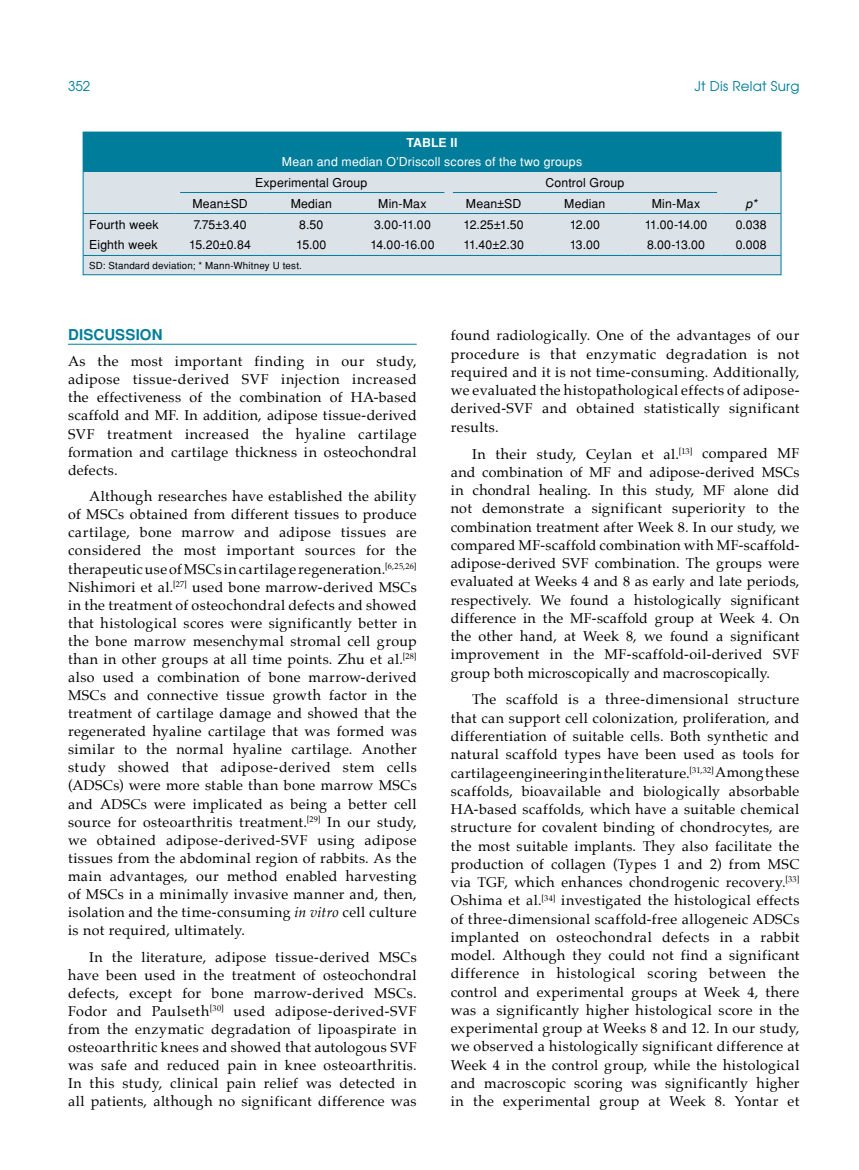
<style>
.page{position:relative;width:859px;height:1170px;background:#fff}
.page>*{position:absolute;margin:0;border:0;box-sizing:border-box;transform-origin:0 0}
.t1{font:700 15px "Helvetica Tr";letter-spacing:.01em;color:#007d9a}
.t2{font:14.25px/18.3px "Palatino";letter-spacing:.025em;color:#000;text-align:justify}
.t3{font:13.5px "Avant Garde Tr";letter-spacing:.015em;color:#007d9a}
.t4{font:12.3px "Helvetica Normal Tr";letter-spacing:.01em;color:#000}
.t5{font:12.3px "Helvetica Normal Tr";letter-spacing:.01em;color:#fff}
.t6{font:700 12.3px "Helvetica Tr";letter-spacing:.015em;color:#fff}
.t7{font:italic 12.3px "Helvetica Tr";color:#000}
.t8{font:9.75px "Helvetica Normal Tr";letter-spacing:.02em;color:#000}
.s1{font-style:italic}
</style>
<div class="page">
<hr style="left:68px;top:344px;width:349px;height:1px;background:#007d9a">
<div style="left:83px;top:132px;width:698px;height:143px;background:#dbe2e8"></div>
<div style="left:83px;top:132px;width:698px;height:39px;background:#007d9a"></div>
<hr style="left:83px;top:255px;width:91px;height:1px;background:#007d9a">
<hr style="left:174px;top:255px;width:92px;height:1px;background:#007d9a">
<hr style="left:266px;top:255px;width:91px;height:1px;background:#007d9a">
<hr style="left:357px;top:255px;width:91px;height:1px;background:#007d9a">
<hr style="left:448px;top:255px;width:91px;height:1px;background:#007d9a">
<hr style="left:539px;top:255px;width:91px;height:1px;background:#007d9a">
<hr style="left:630px;top:255px;width:92px;height:1px;background:#007d9a">
<hr style="left:722px;top:255px;width:59px;height:1px;background:#007d9a">
<hr style="left:83px;top:213px;width:91px;height:1px;background:#007d9a">
<hr style="left:174px;top:213px;width:92px;height:1px;background:#007d9a">
<hr style="left:266px;top:213px;width:91px;height:1px;background:#007d9a">
<hr style="left:357px;top:213px;width:91px;height:1px;background:#007d9a">
<hr style="left:448px;top:213px;width:91px;height:1px;background:#007d9a">
<hr style="left:539px;top:213px;width:91px;height:1px;background:#007d9a">
<hr style="left:630px;top:213px;width:92px;height:1px;background:#007d9a">
<hr style="left:722px;top:213px;width:59px;height:1px;background:#007d9a">
<div style="left:83px;top:132px;width:698px;height:143px;border:1px solid #007d9a"></div>
<hr style="left:180px;top:192px;width:264px;height:1px;background:#007d9a">
<hr style="left:453px;top:192px;width:264px;height:1px;background:#007d9a">
<p class="t3" style="left:68px;top:77px;width:24px">352</p>
<p class="t3" style="left:694px;top:77px;width:106px">Jt Dis Relat Surg</p>
<p class="t6" style="left:406px;top:135px;width:53px">Table II</p>
<p class="t5" style="left:282px;top:154px;width:302px">Mean and median O’Driscoll scores of the two groups</p>
<p class="t4" style="left:255px;top:175px;width:114px">Experimental Group</p>
<p class="t4" style="left:545px;top:175px;width:81px">Control Group</p>
<p class="t4" style="left:192px;top:196px;width:57px">Mean±SD</p>
<p class="t4" style="left:291px;top:196px;width:43px">Median</p>
<p class="t4" style="left:378px;top:196px;width:50px">Min-Max</p>
<p class="t4" style="left:466px;top:196px;width:57px">Mean±SD</p>
<p class="t4" style="left:564px;top:196px;width:43px">Median</p>
<p class="t4" style="left:652px;top:196px;width:50px">Min-Max</p>
<p class="t7" style="left:746px;top:196px;width:13px">p*</p>
<p class="t4" style="left:89px;top:217px;width:71px">Fourth week</p>
<p class="t4" style="left:193px;top:217px;width:55px">7.75±3.40</p>
<p class="t4" style="left:299px;top:217px;width:26px">8.50</p>
<p class="t4" style="left:374px;top:217px;width:58px">3.00-11.00</p>
<p class="t4" style="left:464px;top:217px;width:62px">12.25±1.50</p>
<p class="t4" style="left:570px;top:217px;width:32px">12.00</p>
<p class="t4" style="left:645px;top:217px;width:64px">11.00-14.00</p>
<p class="t4" style="left:736px;top:217px;width:32px">0.038</p>
<p class="t4" style="left:89px;top:238px;width:70px">Eighth week</p>
<p class="t4" style="left:189px;top:238px;width:63px">15.20±0.84</p>
<p class="t4" style="left:296px;top:238px;width:32px">15.00</p>
<p class="t4" style="left:370px;top:238px;width:66px">14.00-16.00</p>
<p class="t4" style="left:463px;top:238px;width:62px">11.40±2.30</p>
<p class="t4" style="left:570px;top:238px;width:32px">13.00</p>
<p class="t4" style="left:647px;top:238px;width:60px">8.00-13.00</p>
<p class="t4" style="left:736px;top:238px;width:32px">0.008</p>
<p class="t8" style="left:89px;top:259px;width:214px">SD: Standard deviation; * Mann-Whitney U test.</p>
<p class="t1" style="left:68px;top:325px;width:96px">DISCUSSION</p>
<p class="t2" style="left:68px;top:352px;width:350px">As the most important finding in our study, adipose tissue-derived SVF injection increased the effectiveness of the combination of HA-based scaffold and MF. In addition, adipose tissue-derived SVF treatment increased the hyaline cartilage formation and cartilage thickness in osteochondral defects.</p>
<p class="t2" style="left:68px;top:487px;width:350px;text-indent:21px">Although researches have established the ability of MSCs obtained from different tissues to produce cartilage, bone marrow and adipose tissues are considered the most important sources for the therapeutic use of MSCs in cartilage regeneration.<sup>[6,25,26] </sup>Nishimori et al.<sup>[27]</sup> used bone marrow-derived MSCs in the treatment of osteochondral defects and showed that histological scores were significantly better in the bone marrow mesenchymal stromal cell group than in other groups at all time points. Zhu et al.<sup>[28] </sup>also used a combination of bone marrow-derived MSCs and connective tissue growth factor in the treatment of cartilage damage and showed that the regenerated hyaline cartilage that was formed was similar to the normal hyaline cartilage. Another study showed that adipose-derived stem cells (ADSCs) were more stable than bone marrow MSCs and ADSCs were implicated as being a better cell source for osteoarthritis treatment.<sup>[29]</sup> In our study, we obtained adipose-derived-SVF using adipose tissues from the abdominal region of rabbits. As the main advantages, our method enabled harvesting of MSCs in a minimally invasive manner and, then, isolation and the time-consuming <span class="s1">in vitro</span> cell culture is not required, ultimately.</p>
<p class="t2" style="left:68px;top:947px;width:350px;text-indent:21px">In the literature, adipose tissue-derived MSCs have been used in the treatment of osteochondral defects, except for bone marrow-derived MSCs.<br>Fodor and Paulseth<sup>[30]</sup> used adipose-derived-SVF from the enzymatic degradation of lipoaspirate in osteoarthritic knees and showed that autologous SVF was safe and reduced pain in knee osteoarthritis.<br>In this study, clinical pain relief was detected in all patients, although no significant difference was</p>
<p class="t2" style="left:451px;top:326px;width:350px">found radiologically. One of the advantages of our procedure is that enzymatic degradation is not required and it is not time-consuming. Additionally, we evaluated the histopathological effects of adipose&shy;derived-SVF and obtained statistically significant results.</p>
<p class="t2" style="left:451px;top:444px;width:350px;text-indent:21px">In their study, Ceylan et al.<sup>[13]</sup> compared MF and combination of MF and adipose-derived MSCs in chondral healing. In this study, MF alone did not demonstrate a significant superiority to the combination treatment after Week 8. In our study, we compared MF-scaffold combination with MF-scaffold&shy;adipose-derived SVF combination. The groups were evaluated at Weeks 4 and 8 as early and late periods, respectively. We found a histologically significant difference in the MF-scaffold group at Week 4. On the other hand, at Week 8, we found a significant improvement in the MF-scaffold-oil-derived SVF group both microscopically and macroscopically.</p>
<p class="t2" style="left:451px;top:690px;width:350px;text-indent:21px">The scaffold is a three-dimensional structure that can support cell colonization, proliferation, and differentiation of suitable cells. Both synthetic and natural scaffold types have been used as tools for cartilage engineering in the literature.<sup>[31,32]</sup> Among these scaffolds, bioavailable and biologically absorbable HA-based scaffolds, which have a suitable chemical structure for covalent binding of chondrocytes, are the most suitable implants. They also facilitate the production of collagen (Types 1 and 2) from MSC via TGF, which enhances chondrogenic recovery.<sup>[33] </sup>Oshima et al.<sup>[34]</sup> investigated the histological effects of three-dimensional scaffold-free allogeneic ADSCs implanted on osteochondral defects in a rabbit model. Although they could not find a significant difference in histological scoring between the control and experimental groups at Week 4, there was a significantly higher histological score in the experimental group at Weeks 8 and 12. In our study, we observed a histologically significant difference at Week 4 in the control group, while the histological and macroscopic scoring was significantly higher in the experimental group at Week 8. Yontar et</p>
</div>
